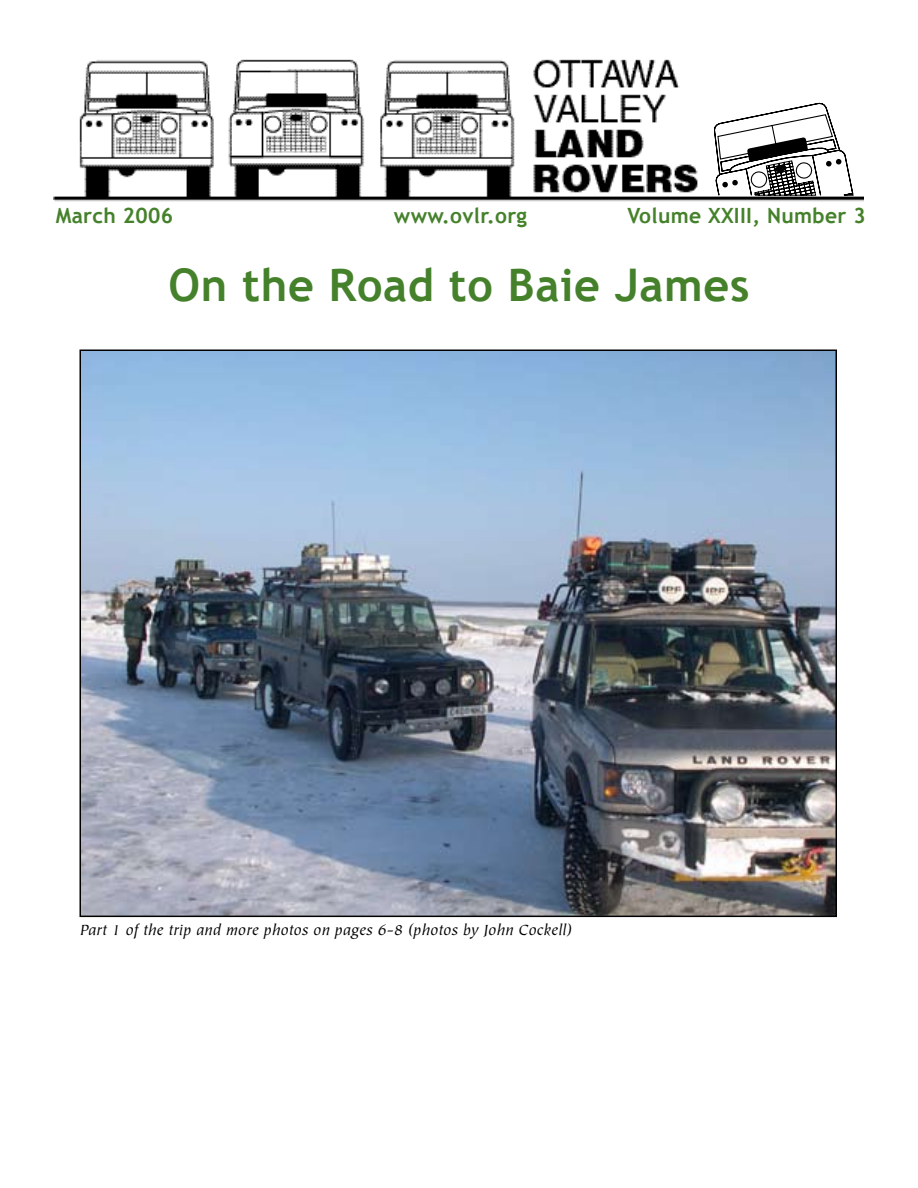
<style>
.page{position:relative;width:918px;height:1188px;background:#fff}
.page>*{position:absolute;margin:0;border:0;box-sizing:border-box;transform-origin:0 0}
.t1{font:700 45px "Trebuchet MS";letter-spacing:.015em;color:#45812b}
.t2{font:700 21px "Trebuchet MS";letter-spacing:.015em;color:#45812b}
.t3{font:italic 16.5px "Tiepolo";letter-spacing:.015em;color:#000}
</style>
<div class="page">
<img style="left:54px;top:59px;width:810px;height:143px">
<svg style="left:714px;top:103px;width:140px;height:93px"></svg>
<img style="left:83px;top:353px;width:751px;height:561px">
<p class="t2" style="left:56px;top:202px;width:119px">March 2006</p>
<p class="t2" style="left:394px;top:202px;width:135px">www.ovlr.org</p>
<p class="t2" style="left:627px;top:202px;width:240px">Volume XXIII, Number 3</p>
<h1 class="t1" style="left:169px;top:257px;width:582px">On the Road to Baie James</h1>
<p class="t3" style="left:80px;top:921px;width:493px">Part 1 of the trip and more photos on pages 6-8 (photos by John Cockell)</p>
</div>
